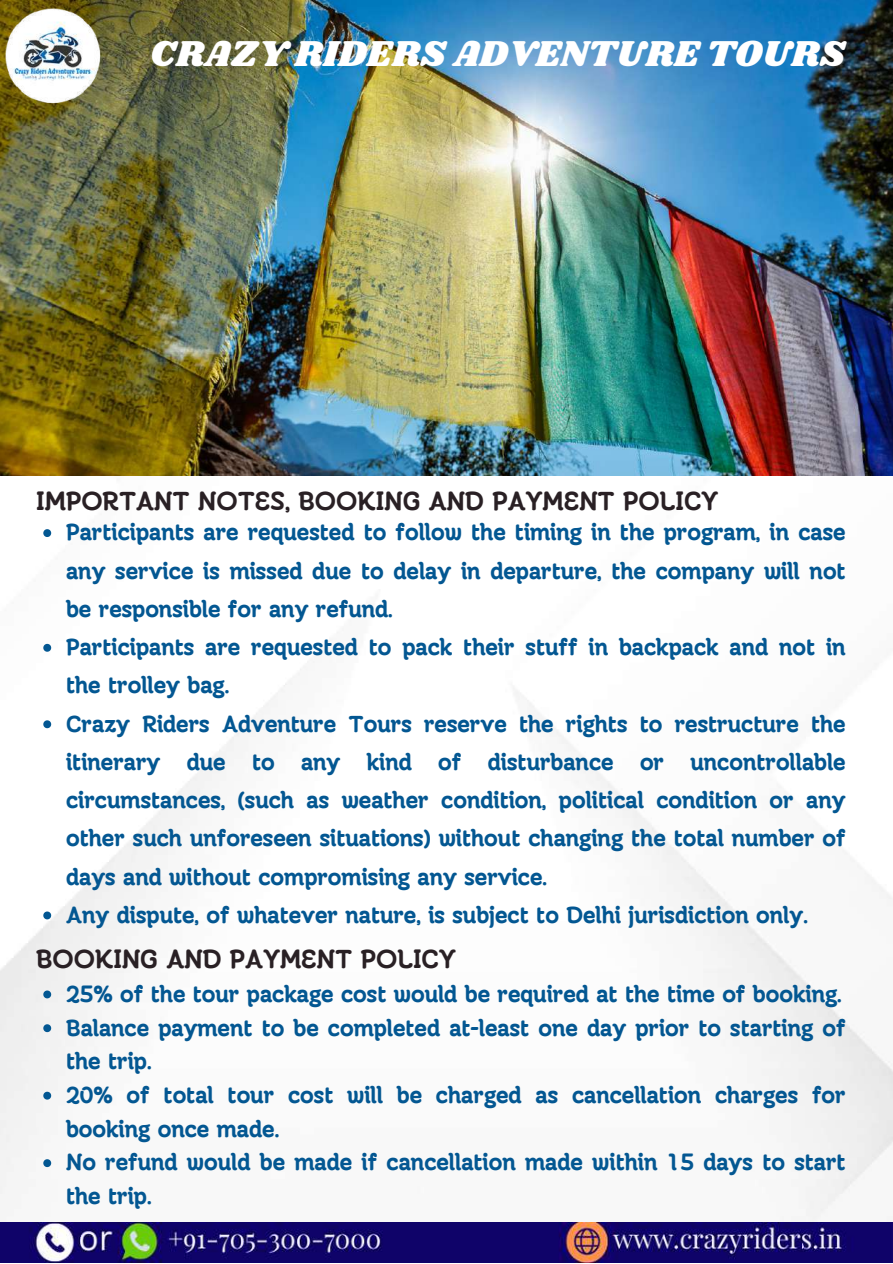
<style>
.page{position:relative;width:893px;height:1264px;background:#fff}
.page>*{position:absolute;margin:0;border:0;box-sizing:border-box;transform-origin:0 0}
.t1{font:37.35px "Shrikhand";color:#fff}
.t2{font:700 27px "Moonjelly";color:#292024}
.t3{font:700 24px/38.2px "Moonjelly";color:#035792}
</style>
<div class="page">
<img style="left:0;top:475px;width:892px;height:787px">
<img style="left:0;top:0;width:892px;height:475px">
<img style="left:0;top:0;width:121px;height:124px">
<img style="left:0;top:1222px;width:892px;height:39px">
<svg style="left:43px;top:529px;width:8px;height:8px"></svg>
<svg style="left:43px;top:644px;width:8px;height:7px"></svg>
<svg style="left:43px;top:720px;width:8px;height:8px"></svg>
<svg style="left:43px;top:911px;width:8px;height:8px"></svg>
<svg style="left:43px;top:990px;width:8px;height:8px"></svg>
<svg style="left:43px;top:1024px;width:8px;height:8px"></svg>
<svg style="left:43px;top:1091px;width:8px;height:8px"></svg>
<svg style="left:43px;top:1159px;width:8px;height:8px"></svg>
<h1 class="t1" style="left:150px;top:27px;width:697px">CRAZY RIDERS ADVENTURE TOURS</h1>
<p class="t2" style="left:36px;top:484px;width:683px">IMPORTANT NOTES, BOOKING AND PAYMENT POLICY</p>
<p class="t3" style="left:66px;top:515px;width:781px">Participants are requested to follow the timing in the program, in case any service is missed due to delay in departure, the company will not be responsible for any refund.<br>Participants are requested to pack their stuff in backpack and not in the trolley bag.<br>Crazy Riders Adventure Tours reserve the rights to restructure the itinerary due to any kind of disturbance or uncontrollable circumstances, (such as weather condition, political condition or any other such unforeseen situations) without changing the total number of days and without compromising any service.<br>Any dispute, of whatever nature, is subject to Delhi jurisdiction only.</p>
<p class="t2" style="left:36px;top:943px;width:421px">BOOKING AND PAYMENT POLICY</p>
<p class="t3" style="left:66px;top:978px;width:781px;line-height:33.8px">25% of the tour package cost would be required at the time of booking.<br>Balance payment to be completed at-least one day prior to starting of the trip.<br>20% of total tour cost will be charged as cancellation charges for booking once made.<br>No refund would be made if cancellation made within 15 days to start the trip.</p>
</div>
